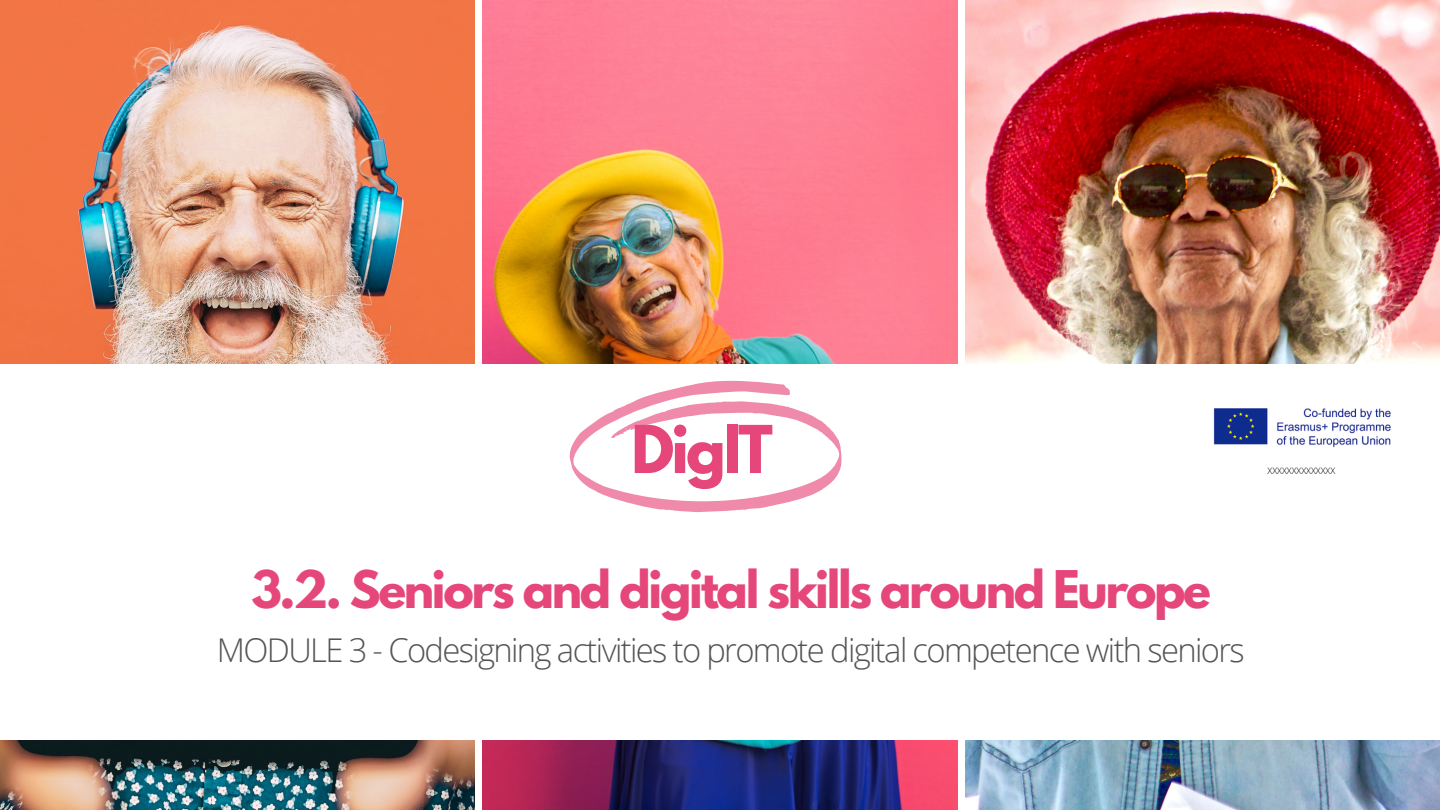
<style>
.page{position:relative;width:1440px;height:810px;background:#fff}
.page>*{position:absolute;margin:0;border:0;box-sizing:border-box;transform-origin:0 0}
.t1{font:700 58.4px "League Spartan";letter-spacing:-.05em;color:#e6477b}
.t2{font:700 46px "League Spartan";letter-spacing:-.05em;color:#e6477b}
.t3{font:300 32.7px "Open Sans";letter-spacing:-.05em;color:#545454}
.t4{font:300 9px "Open Sans";color:#000}
</style>
<div class="page">
<img style="left:0;top:0;width:475px;height:810px">
<img style="left:482px;top:0;width:476px;height:810px">
<img style="left:965px;top:0;width:475px;height:810px">
<div style="left:0;top:365px;width:1440px;height:374px;background:#fff"></div>
<img style="left:1213px;top:408px;width:178px;height:40px">
<svg style="left:569px;top:381px;width:273px;height:131px"></svg>
<h1 class="t1" style="left:631px;top:420px;width:143px">DigIT</h1>
<p class="t4" style="left:1268px;top:465px;width:69px">XXXXXXXXXXXXXX</p>
<h2 class="t2" style="left:251px;top:566px;width:961px">3.2. Seniors and digital skills around Europe</h2>
<p class="t3" style="left:217px;top:627px;width:1029px">MODULE 3 - Codesigning activities to promote digital competence with seniors</p>
</div>
